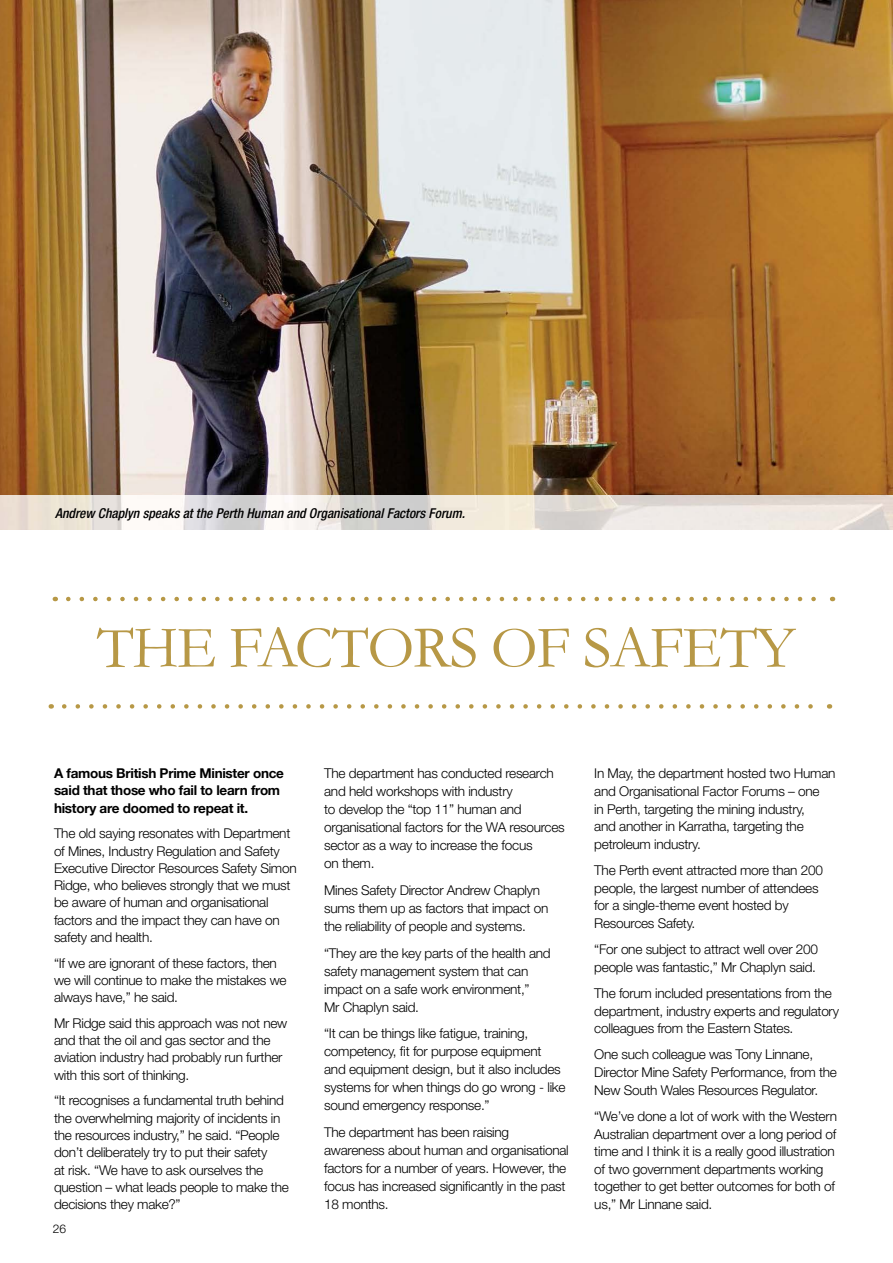
<style>
.page{position:relative;width:893px;height:1263px;background:#fff}
.page>*{position:absolute;margin:0;border:0;box-sizing:border-box;transform-origin:0 0}
.t1{font:60px "Garamond";letter-spacing:-.02em;color:#b79846}
.t2{font:300 13.5px/18px "Helvetica Neue";letter-spacing:-.02em;color:#000}
.t3{font:700 13.5px/17.2px "Helvetica Neue";letter-spacing:-.02em;color:#000}
.t4{font:italic 500 condensed 13.5px "Helvetica Neue";color:#000}
.t5{font:300 12px "Helvetica Neue";color:#000}
</style>
<div class="page">
<img style="left:0;top:0;width:893px;height:495px">
<svg style="left:68px;top:597px;width:748px;height:4px"></svg>
<svg style="left:64px;top:704px;width:749px;height:5px"></svg>
<img style="left:0;top:495px;width:893px;height:34px">
<p class="t4" style="left:55px;top:505px;width:411px">Andrew Chaplyn speaks at the Perth Human and Organisational Factors Forum.</p>
<h1 class="t1" style="left:97px;top:612px;width:700px">THE FACTORS OF SAFETY</h1>
<p class="t3" style="left:54px;top:764px;width:231px">A famous British Prime Minister once said that those who fail to learn from history are doomed to repeat it.</p>
<p class="t2" style="left:54px;top:825px;width:244px;line-height:17.2px">The old saying resonates with Department of Mines, Industry Regulation and Safety Executive Director Resources Safety Simon Ridge, who believes strongly that we must be aware of human and organisational factors and the impact they can have on safety and health.</p>
<p class="t2" style="left:54px;top:954px;width:234px;line-height:17.2px">“If we are ignorant of these factors, then we will continue to make the mistakes we always have,” he said.</p>
<p class="t2" style="left:54px;top:1014px;width:235px;line-height:17.2px">Mr Ridge said this approach was not new and that the oil and gas sector and the aviation industry had probably run further with this sort of thinking.</p>
<p class="t2" style="left:54px;top:1092px;width:236px;line-height:17.2px">“It recognises a fundamental truth behind the overwhelming majority of incidents in the resources industry,” he said. “People don’t deliberately try to put their safety<br>at risk. “We have to ask ourselves the question – what leads people to make the decisions they make?”</p>
<p class="t5" style="left:53px;top:1221px;width:15px">26</p>
<p class="t2" style="left:324px;top:764px;width:242px">The department has conducted research and held workshops with industry<br>to develop the “top 11” human and organisational factors for the WA resources sector as a way to increase the focus<br>on them.</p>
<p class="t2" style="left:324px;top:881px;width:226px">Mines Safety Director Andrew Chaplyn sums them up as factors that impact on the reliability of people and systems.</p>
<p class="t2" style="left:324px;top:943px;width:228px">“They are the key parts of the health and safety management system that can impact on a safe work environment,”<br>Mr Chaplyn said.</p>
<p class="t2" style="left:324px;top:1024px;width:243px">“It can be things like fatigue, training, competency, fit for purpose equipment and equipment design, but it also includes systems for when things do go wrong - like sound emergency response.”</p>
<p class="t2" style="left:324px;top:1123px;width:246px">The department has been raising awareness about human and organisational factors for a number of years. However, the focus has increased significantly in the past 18 months.</p>
<p class="t2" style="left:594px;top:764px;width:243px">In May, the department hosted two Human and Organisational Factor Forums – one<br>in Perth, targeting the mining industry,<br>and another in Karratha, targeting the petroleum industry.</p>
<p class="t2" style="left:594px;top:861px;width:230px">The Perth event attracted more than 200 people, the largest number of attendees for a single-theme event hosted by Resources Safety.</p>
<p class="t2" style="left:594px;top:940px;width:225px">“For one subject to attract well over 200 people was fantastic,” Mr Chaplyn said.</p>
<p class="t2" style="left:594px;top:984px;width:246px">The forum included presentations from the department, industry experts and regulatory colleagues from the Eastern States.</p>
<p class="t2" style="left:594px;top:1045px;width:244px">One such colleague was Tony Linnane,<br>Director Mine Safety Performance, from the<br>New South Wales Resources Regulator.</p>
<p class="t2" style="left:594px;top:1107px;width:244px">“We’ve done a lot of work with the Western Australian department over a long period of time and I think it is a really good illustration of two government departments working together to get better outcomes for both of us,” Mr Linnane said.</p>
</div>
